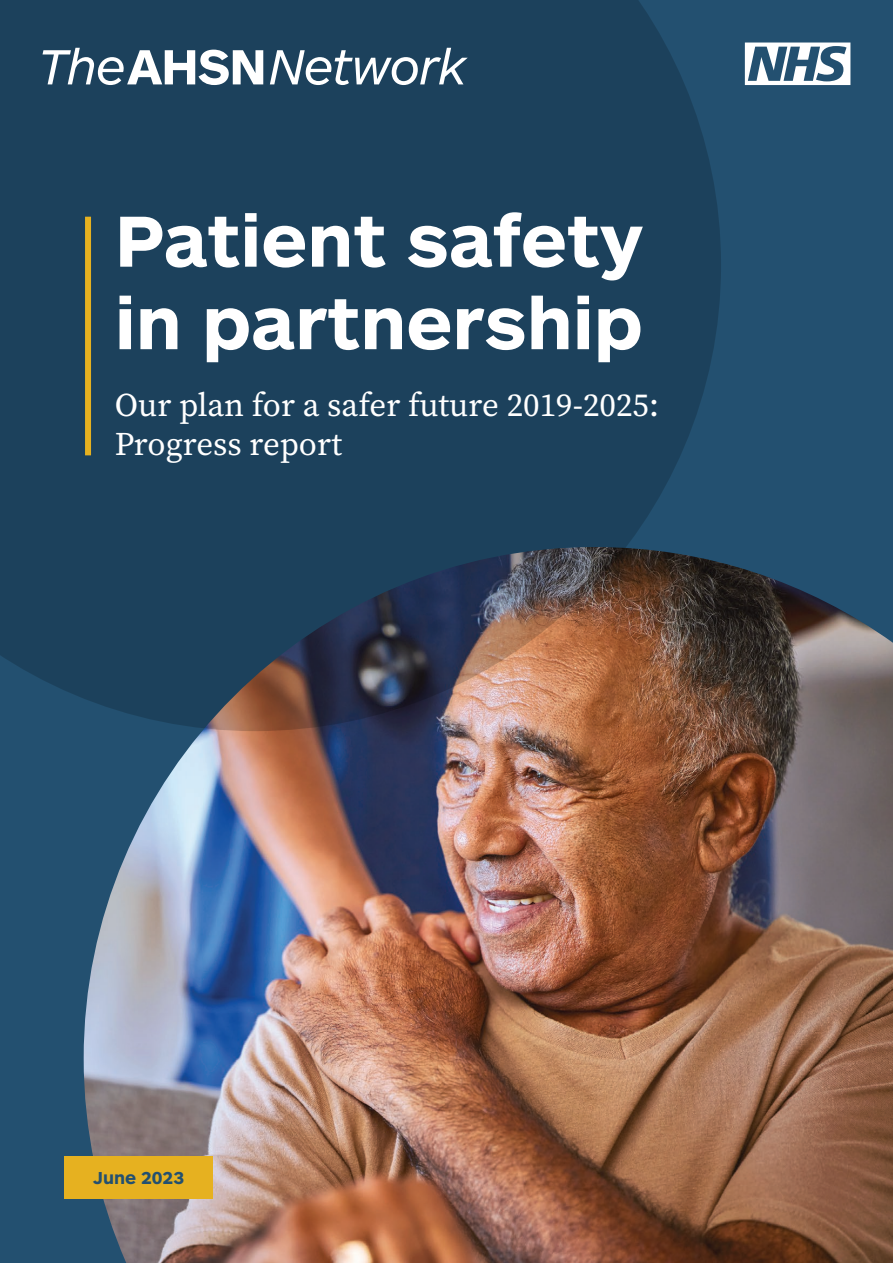
<style>
.page{position:relative;width:893px;height:1263px;background:#235070}
.page>*{position:absolute;margin:0;border:0;box-sizing:border-box;transform-origin:0 0}
.t1{font:700 75px/82.5px "ARS Maquette";color:#fff}
.t2{font:33px "Source Serif Pro";color:#fff}
.t3{font:700 18px "ARS Maquette";color:#235070}
</style>
<div class="page">
<img style="left:84px;top:563px;width:809px;height:700px">
<svg style="left:0;top:0;width:721px;height:731px;background:#27445a"></svg>
<svg style="left:43px;top:48px;width:220px;height:37px;background:#7e93a2"></svg>
<svg style="left:270px;top:48px;width:198px;height:37px;background:#5f798c"></svg>
<div style="left:64px;top:1156px;width:149px;height:43px;background:#e6b120"></div>
<div style="left:85px;top:217px;width:6px;height:238px;background:#e6b120"></div>
<svg style="left:745px;top:43px;width:105px;height:42px"></svg>
<p class="t1" style="left:115px;top:195px;width:530px">Patient safety in partnership</p>
<p class="t2" style="left:115px;top:383px;width:546px">Our plan for a safer future 2019-2025:</p>
<p class="t2" style="left:115px;top:422px;width:229px">Progress report</p>
<p class="t3" style="left:93px;top:1166px;width:93px">June 2023</p>
</div>
